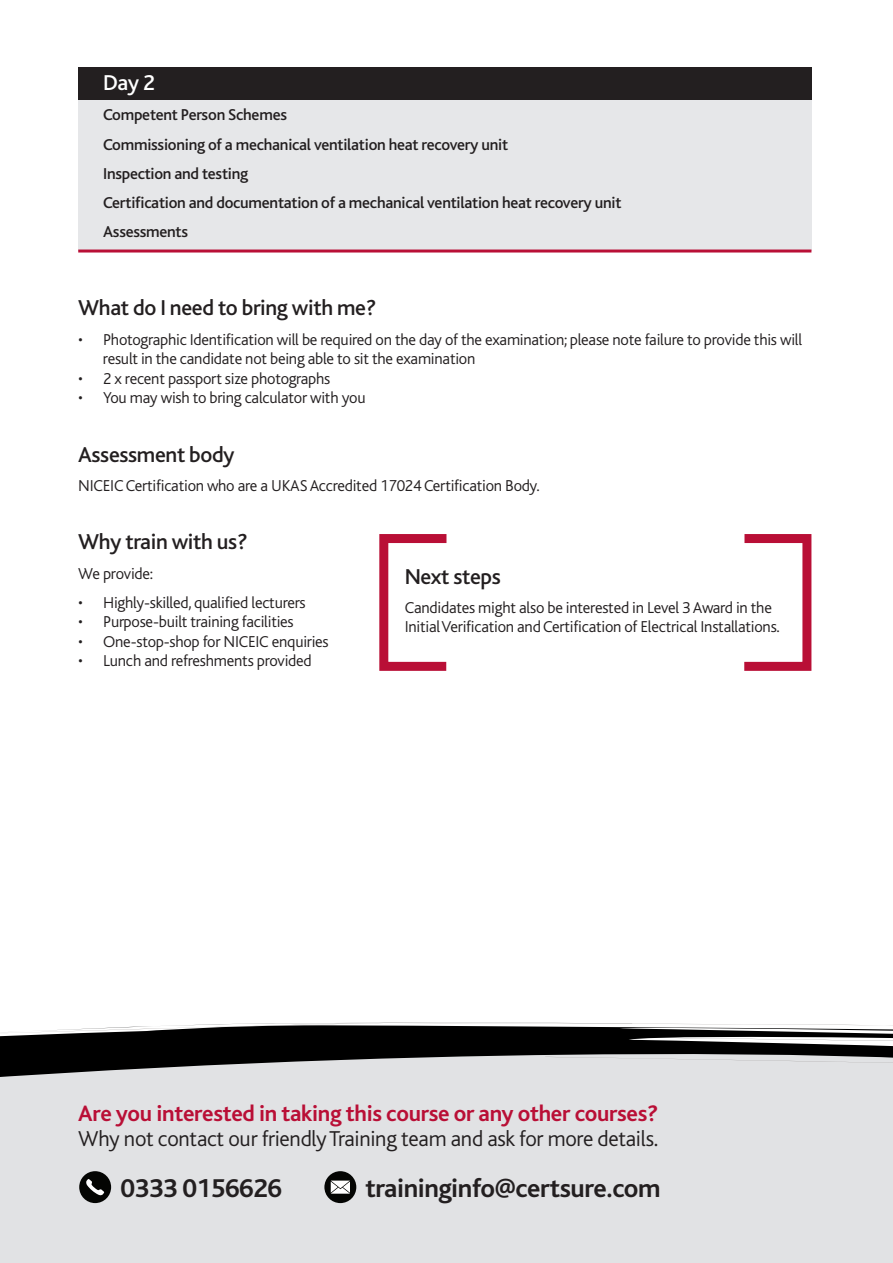
<style>
.page{position:relative;width:893px;height:1263px;background:#fff}
.page>*{position:absolute;margin:0;border:0;box-sizing:border-box;transform-origin:0 0}
.t1{font:700 27px "Bliss";letter-spacing:-.015em;color:#231f20}
.t2{font:700 23.25px "Bliss";letter-spacing:-.015em;color:#b90f36}
.t3{font:500 22.5px "Bliss";letter-spacing:-.015em;color:#231f20}
.t4{font:300 22.5px "Bliss";letter-spacing:-.015em;color:#231f20}
.t5{font:500 22.5px "Bliss";color:#fff}
.t6{font:300 16.5px/19.5px "Bliss";letter-spacing:-.015em;color:#231f20}
.t7{font:500 16.5px/29.2px "Bliss";letter-spacing:-.015em;color:#231f20}
</style>
<div class="page">
<div style="left:0;top:1052px;width:893px;height:211px;background:#e1e2e4"></div>
<div style="left:78px;top:67px;width:734px;height:33px;background:#231f20"></div>
<div style="left:78px;top:101px;width:733px;height:150px;background:#e6e7e9"></div>
<hr style="left:78px;top:249px;width:733px;height:3px;background:#b90f36">
<div style="left:379px;top:534px;width:72px;height:137px;border:9px solid #b90f36"></div>
<div style="left:740px;top:534px;width:71px;height:137px;border:9px solid #b90f36"></div>
<svg style="left:0;top:1044px;width:893px;height:33px;fill:#000"></svg>
<svg style="left:0;top:1023px;width:893px;height:21px"></svg>
<svg style="left:545px;top:1057px;width:348px;height:8px"></svg>
<div style="left:79px;top:1171px;width:32px;height:32px;background:#040503;border-radius:50%"></div>
<svg style="left:86px;top:1179px;width:18px;height:17px"></svg>
<div style="left:324px;top:1171px;width:32px;height:32px;background:#040503;border-radius:50%"></div>
<svg style="left:331px;top:1180px;width:19px;height:14px"></svg>
<h3 class="t5" style="left:103px;top:74px;width:53px">Day 2</h3>
<p class="t7" style="left:103px;top:102px;width:520px">Competent Person Schemes<br>Commissioning of a mechanical ventilation heat recovery unit<br>Inspection and testing<br>Certification and documentation of a mechanical ventilation heat recovery unit Assessments</p>
<h3 class="t3" style="left:78px;top:299px;width:299px">What do I need to bring with me?</h3>
<p class="t6" style="left:103px;top:331px;width:701px;text-indent:-25px">• Photographic Identification will be required on the day of the examination; please note failure to provide this will result in the candidate not being able to sit the examination</p>
<p class="t6" style="left:78px;top:370px;width:254px">• 2 x recent passport size photographs</p>
<p class="t6" style="left:78px;top:389px;width:289px">• You may wish to bring calculator with you</p>
<h3 class="t3" style="left:78px;top:446px;width:158px">Assessment body</h3>
<p class="t6" style="left:78px;top:477px;width:463px">NICEIC Certification who are a UKAS Accredited 17024 Certification Body.</p>
<h3 class="t3" style="left:78px;top:533px;width:171px">Why train with us?</h3>
<p class="t6" style="left:78px;top:565px;width:76px">We provide:</p>
<p class="t6" style="left:78px;top:594px;width:229px">• Highly-skilled, qualified lecturers</p>
<p class="t6" style="left:78px;top:614px;width:217px">• Purpose-built training facilities</p>
<p class="t6" style="left:78px;top:633px;width:252px">• One-stop-shop for NICEIC enquiries</p>
<p class="t6" style="left:78px;top:653px;width:235px">• Lunch and refreshments provided</p>
<h3 class="t3" style="left:405px;top:568px;width:98px">Next steps</h3>
<p class="t6" style="left:405px;top:599px;width:377px">Candidates might also be interested in Level 3 Award in the<br>Initial Verification and Certification of Electrical Installations.</p>
<h2 class="t2" style="left:78px;top:1104px;width:581px">Are you interested in taking this course or any other courses?</h2>
<h3 class="t4" style="left:78px;top:1130px;width:581px">Why not contact our friendly Training team and ask for more details.</h3>
<h1 class="t1" style="left:121px;top:1178px;width:163px">0333 0156626</h1>
<h1 class="t1" style="left:365px;top:1178px;width:297px">traininginfo@certsure.com</h1>
</div>
